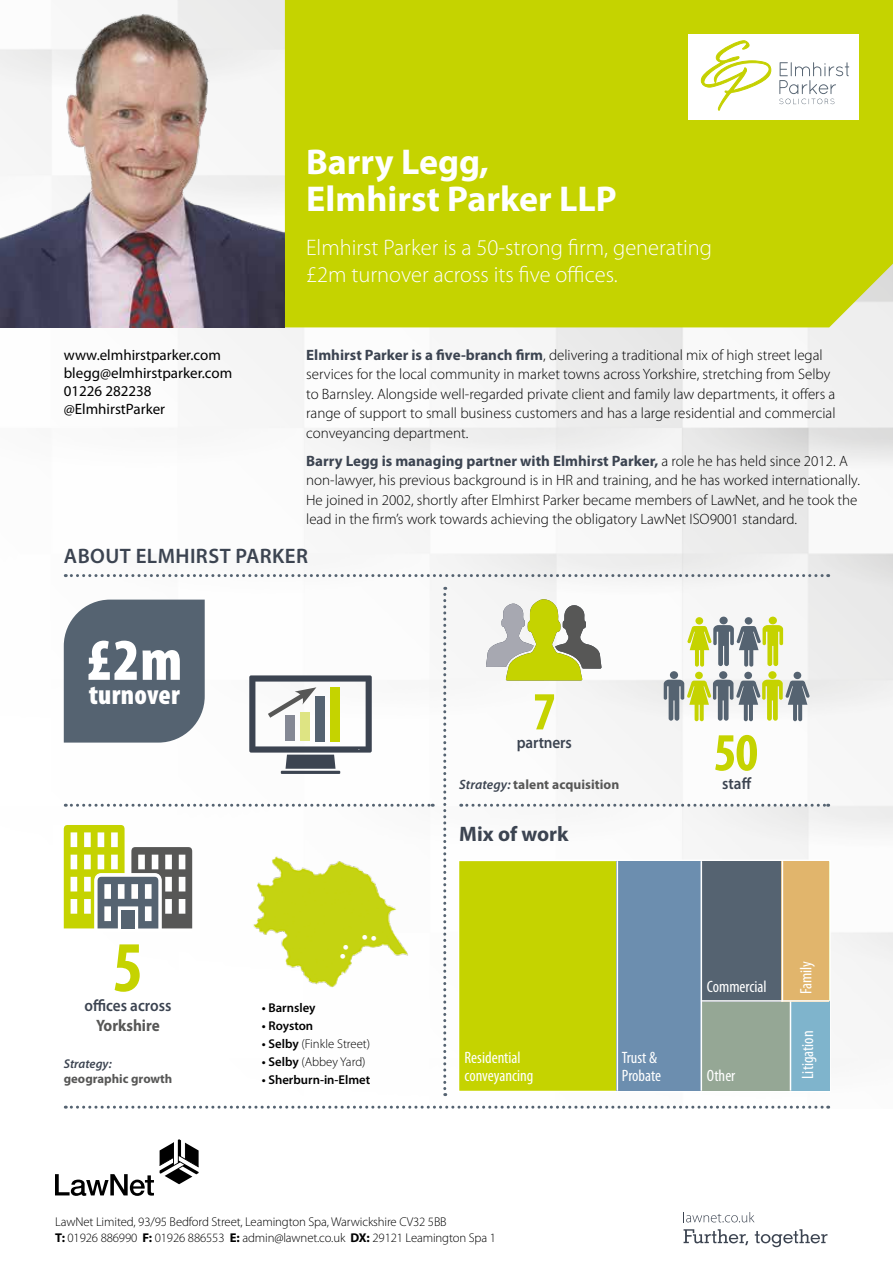
<style>
.page{position:relative;width:893px;height:1263px;background:#fff}
.page>*{position:absolute;margin:0;border:0;box-sizing:border-box;transform-origin:0 0}
.t1{font:700 condensed 72px "Myriad Pro";color:#c5d300}
.t2{font:900 condensed 59.55px "Myriad Pro";color:#fff}
.t3{font:700 condensed 54px "Myriad Pro";color:#c5d300}
.t4{font:700 36px/37.5px "Myriad Pro";color:#fff}
.t5{font:900 condensed 27.75px "Myriad Pro";letter-spacing:.01em;color:#fff}
.t6{font:300 22.5px/27px "Myriad Pro";color:#fff}
.t7{font:600 21px "Myriad Pro";letter-spacing:.02em;color:#3c4451}
.t8{font:700 21px "Myriad Pro";color:#3c4451}
.t9{font:700 18px "Myriad Pro";color:#fff}
.t10{font:condensed 16.5px/18px "Myriad Pro";color:#fff}
.t11{font:600 16.5px "Myriad Pro";color:#3c4451;scale:.92 1}
.t12{font:700 16.5px "Myriad Pro";color:#575756;scale:.92 1}
.t13{font:300 15px/19.5px "Myriad Pro";color:#000}
.t14{font:15px/18px "Myriad Pro";color:#000}
.t15{font:700 13.5px "Myriad Pro";letter-spacing:.005em;color:#575756}
.t16{font:300 12.75px/16.5px "Myriad Pro";letter-spacing:-.01em;color:#000}
.t17{font:600 12.75px "Myriad Pro";color:#000}
.t18{font:700 12.75px "Myriad Pro";color:#575756}
.t19{font:italic 600 12.75px "Myriad Pro";color:#3c4451}
.s1{font-weight:700;color:#3c4451}
.s2{font-weight:600}
.s3{font-weight:600;font-style:italic;color:#3c4451}
.s4{font-weight:700}
</style>
<div class="page">
<img style="left:0;top:327px;width:893px;height:781px">
<div style="left:285px;top:0;width:608px;height:327px;background:#c5d300"></div>
<img style="left:0;top:0;width:285px;height:327px">
<div style="left:689px;top:34px;width:170px;height:85px;background:#fff"></div>
<svg style="left:701px;top:40px;width:70px;height:71px"></svg>
<svg style="left:779px;top:62px;width:70px;height:42px"></svg>
<svg style="left:160px;top:1139px;width:39px;height:45px"></svg>
<svg style="left:55px;top:1174px;width:99px;height:22px"></svg>
<svg style="left:686px;top:1212px;width:68px;height:10px"></svg>
<svg style="left:684px;top:1229px;width:64px;height:16px"></svg>
<svg style="left:755px;top:1229px;width:72px;height:18px"></svg>
<svg style="left:65px;top:574px;width:764px;height:3px"></svg>
<svg style="left:461px;top:804px;width:368px;height:3px"></svg>
<svg style="left:443px;top:587px;width:3px;height:509px"></svg>
<svg style="left:65px;top:804px;width:368px;height:3px"></svg>
<svg style="left:65px;top:1106px;width:764px;height:3px"></svg>
<hr style="left:281px;top:771px;width:59px;height:3px;background:#3c4451">
<div style="left:64px;top:600px;width:141px;height:143px;background:#556371"></div>
<svg style="left:64px;top:825px;width:128px;height:103px"></svg>
<div style="left:670px;top:671px;width:8px;height:8px;background:#556371;border-radius:50%"></div>
<div style="left:695px;top:672px;width:8px;height:7px;background:#c5d300;border-radius:50%"></div>
<div style="left:719px;top:671px;width:8px;height:8px;background:#556371;border-radius:50%"></div>
<div style="left:744px;top:672px;width:8px;height:7px;background:#556371;border-radius:50%"></div>
<div style="left:768px;top:671px;width:9px;height:8px;background:#c5d300;border-radius:50%"></div>
<div style="left:793px;top:672px;width:8px;height:7px;background:#556371;border-radius:50%"></div>
<svg style="left:664px;top:680px;width:146px;height:41px"></svg>
<div style="left:695px;top:617px;width:8px;height:7px;background:#c5d300;border-radius:50%"></div>
<div style="left:719px;top:617px;width:9px;height:7px;background:#556371;border-radius:50%"></div>
<div style="left:745px;top:617px;width:7px;height:7px;background:#556371;border-radius:50%"></div>
<svg style="left:687px;top:625px;width:96px;height:42px"></svg>
<div style="left:769px;top:617px;width:8px;height:7px;background:#c5d300;border-radius:50%"></div>
<svg style="left:486px;top:599px;width:116px;height:81px"></svg>
<svg style="left:249px;top:675px;width:123px;height:94px"></svg>
<img style="left:243px;top:845px;width:178px;height:143px">
<svg style="left:457px;top:859px;width:374px;height:234px;background:#cad617"></svg>
<div style="left:617px;top:861px;width:85px;height:230px;background:#6c8eaf"></div>
<div style="left:791px;top:1001px;width:38px;height:90px;background:#7fb4cc"></div>
<div style="left:702px;top:1001px;width:89px;height:90px;background:#95a795"></div>
<div style="left:702px;top:861px;width:80px;height:140px;background:#556371"></div>
<div style="left:782px;top:861px;width:47px;height:140px;background:#e1b56c"></div>
<hr style="left:701px;top:1000px;width:128px;height:2px;background:#fff">
<hr style="left:782px;top:861px;width:1px;height:140px;background:#fff">
<hr style="left:617px;top:861px;width:1px;height:230px;background:#fff">
<hr style="left:790px;top:1001px;width:1px;height:90px;background:#fff">
<hr style="left:701px;top:861px;width:1px;height:230px;background:#fff">
<p class="t14" style="left:64px;top:346px;width:170px">www.elmhirstparker.com blegg@elmhirstparker.com<br>01226 282238 @ElmhirstParker</p>
<h3 class="t4" style="left:306px;top:143px;width:312px">Barry Legg,<br>Elmhirst Parker LLP</h3>
<h3 class="t6" style="left:306px;top:234px;width:407px">Elmhirst Parker is a 50-strong firm, generating £2m turnover across its five offices.</h3>
<p class="t13" style="left:306px;top:345px;width:531px"><span class="s1">Elmhirst Parker is a five-branch firm</span>, delivering a traditional mix of high street legal services for the local community in market towns across Yorkshire, stretching from Selby to Barnsley. Alongside well-regarded private client and family law departments, it offers a range of support to small business customers and has a large residential and commercial conveyancing department.</p>
<p class="t13" style="left:306px;top:451px;width:555px"><span class="s1">Barry Legg is managing partner with Elmhirst Parker,</span> a role he has held since 2012. A non-lawyer, his previous background is in HR and training, and he has worked internationally.<br>He joined in 2002, shortly after Elmhirst Parker became members of LawNet, and he took the lead in the firm’s work towards achieving the obligatory LawNet ISO9001 standard.</p>
<h3 class="t7" style="left:64px;top:544px;width:246px">ABOUT ELMHIRST PARKER</h3>
<h2 class="t2" style="left:86px;top:627px;width:98px">£2m</h2>
<h3 class="t5" style="left:89px;top:679px;width:93px">turnover</h3>
<h1 class="t1" style="left:115px;top:927px;width:28px">5</h1>
<p class="t11" style="left:85px;top:996px;width:96px">offices across</p>
<p class="t12" style="left:96px;top:1016px;width:71px">Yorkshire</p>
<p class="t19" style="left:64px;top:1057px;width:50px">Strategy:</p>
<p class="t18" style="left:64px;top:1072px;width:110px">geographic growth</p>
<p class="t9" style="left:343px;top:936px;width:8px">•</p>
<p class="t9" style="left:340px;top:945px;width:8px">•</p>
<p class="t9" style="left:362px;top:926px;width:16px">••</p>
<p class="t17" style="left:262px;top:1001px;width:55px">• Barnsley</p>
<p class="t17" style="left:262px;top:1019px;width:53px">• Royston</p>
<p class="t16" style="left:262px;top:1036px;width:110px"><span class="s2">• Selby</span> (Finkle Street)</p>
<p class="t16" style="left:262px;top:1054px;width:105px"><span class="s2">• Selby</span> (Abbey Yard)</p>
<p class="t17" style="left:262px;top:1073px;width:110px">• Sherburn-in-Elmet</p>
<h3 class="t3" style="left:533px;top:682px;width:25px">7</h3>
<p class="t11" style="left:517px;top:733px;width:61px">partners</p>
<p class="t15" style="left:459px;top:777px;width:162px"><span class="s3">Strategy:</span> talent acquisition</p>
<h3 class="t8" style="left:459px;top:822px;width:111px">Mix of work</h3>
<h3 class="t3" style="left:715px;top:723px;width:45px">50</h3>
<p class="t11" style="left:722px;top:774px;width:33px">staff</p>
<p class="t10" style="left:465px;top:1049px;width:70px">Residential conveyancing</p>
<p class="t10" style="left:622px;top:1049px;width:41px">Trust &amp;<br>Probate</p>
<p class="t10" style="left:707px;top:977px;width:61px">Commercial</p>
<p class="t10" style="left:707px;top:1067px;width:30px">Other</p>
<p class="t10" style="left:797px;top:994px;width:35px;rotate:-90deg">Family</p>
<p class="t10" style="left:799px;top:1079px;width:50px;rotate:-90deg">Litigation</p>
<p class="t16" style="left:55px;top:1213px;width:442px">LawNet Limited, 93/95 Bedford Street, Leamington Spa, Warwickshire CV32 5BB<br><span class="s4">T:</span> 01926 886990 <span class="s4">F:</span> 01926 886553 <span class="s4">E:</span> admin@lawnet.co.uk <span class="s4">DX:</span> 29121 Leamington Spa 1</p>
</div>
